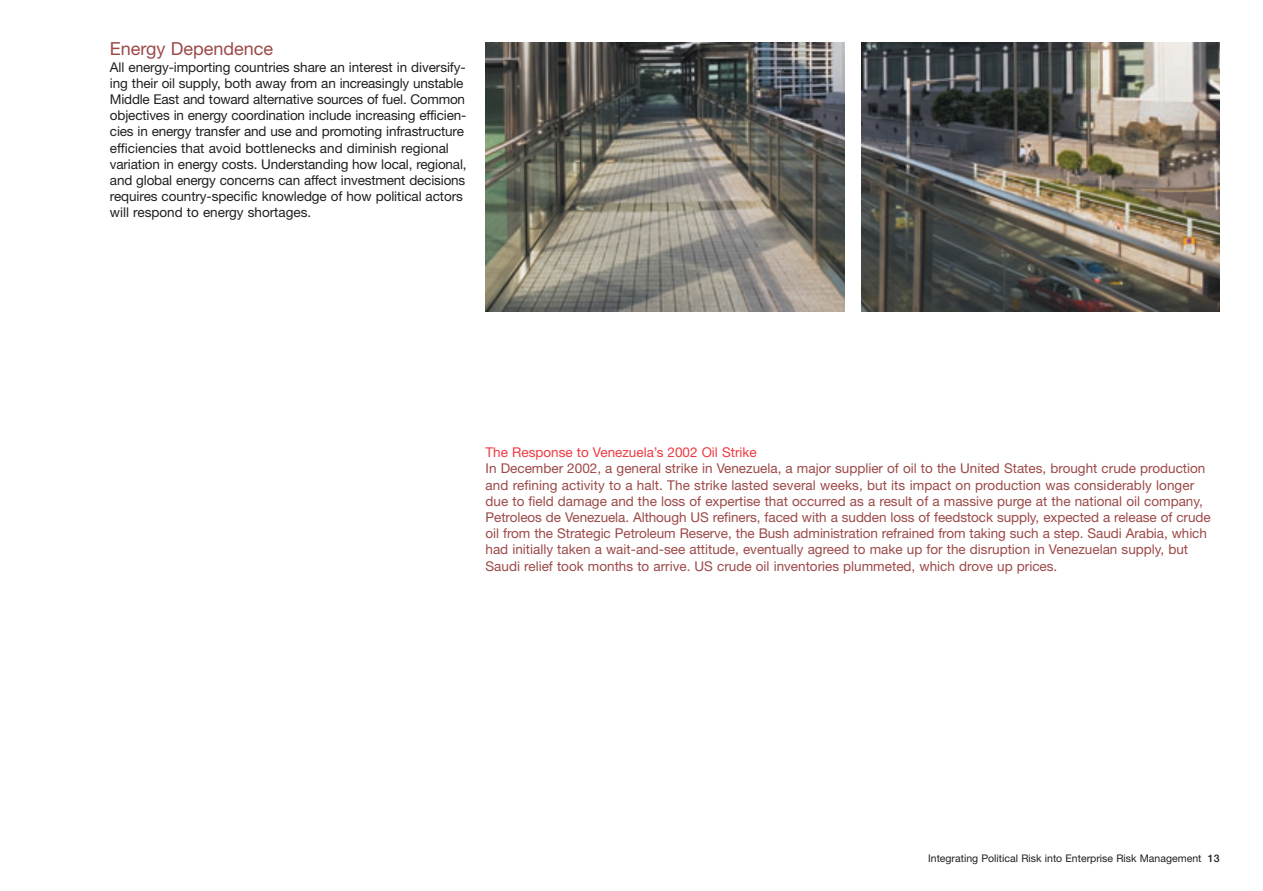
<style>
.page{position:relative;width:1263px;height:891px;background:#fff}
.page>*{position:absolute;margin:0;border:0;box-sizing:border-box;transform-origin:0 0}
.t1{font:18px "Helvetica Neue";color:#9c4948}
.t2{font:13.5px/16.2px "Helvetica Neue";color:#9c4948}
.t3{font:13.5px/16.2px "Helvetica Neue";letter-spacing:-.01em;color:#231f20}
.t4{font:13.5px "Helvetica Neue";color:#ee3a41}
.t5{font:10.5px "Helvetica Neue";color:#231f20}
.s1{font-weight:500}
</style>
<div class="page">
<img style="left:486px;top:43px;width:358px;height:268px">
<img style="left:861px;top:43px;width:359px;height:268px">
<h1 class="t1" style="left:110px;top:43px;width:165px">Energy Dependence</h1>
<p class="t3" style="left:110px;top:60px;width:358px">All energy-importing countries share an interest in diversify&shy;ing their oil supply, both away from an increasingly unstable Middle East and toward alternative sources of fuel. Common objectives in energy coordination include increasing efficien&shy;cies in energy transfer and use and promoting infrastructure efficiencies that avoid bottlenecks and diminish regional variation in energy costs. Understanding how local, regional, and global energy concerns can affect investment decisions requires country-specific knowledge of how political actors will respond to energy shortages.</p>
<p class="t4" style="left:486px;top:448px;width:273px">The Response to Venezuela’s 2002 Oil Strike</p>
<p class="t2" style="left:486px;top:462px;width:727px">In December 2002, a general strike in Venezuela, a major supplier of oil to the United States, brought crude production and refining activity to a halt. The strike lasted several weeks, but its impact on production was considerably longer due to field damage and the loss of expertise that occurred as a result of a massive purge at the national oil company, Petroleos de Venezuela. Although US refiners, faced with a sudden loss of feedstock supply, expected a release of crude oil from the Strategic Petroleum Reserve, the Bush administration refrained from taking such a step. Saudi Arabia, which had initially taken a wait-and-see attitude, eventually agreed to make up for the disruption in Venezuelan supply, but Saudi relief took months to arrive. US crude oil inventories plummeted, which drove up prices.</p>
<p class="t5" style="left:928px;top:855px;width:293px">Integrating Political Risk into Enterprise Risk Management <span class="s1">13</span></p>
</div>
